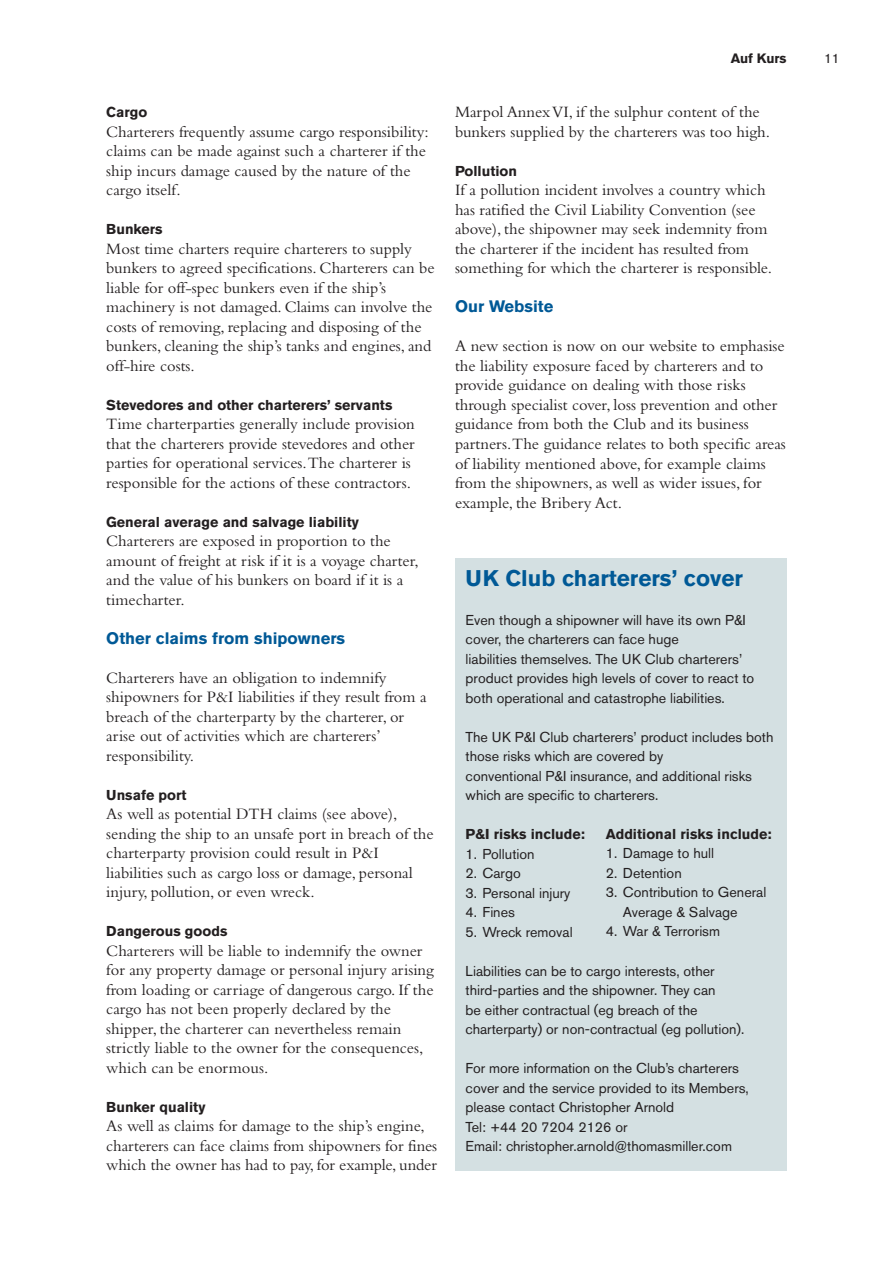
<style>
.page{position:relative;width:893px;height:1263px;background:#fff}
.page>*{position:absolute;margin:0;border:0;box-sizing:border-box;transform-origin:0 0}
.t1{font:700 22.5px "Akzidenz Grotesk BE";color:#005996}
.t2{font:16.5px/19.5px "Bembo";color:#231f20}
.t3{font:700 16.5px "Akzidenz Grotesk BE";color:#005996}
.t4{font:14.25px/19.5px "Akzidenz Grotesk BE";color:#231f20}
.t5{font:700 14.25px "Akzidenz Grotesk BE";color:#231f20}
.t6{font:700 13.5px "Akzidenz Grotesk BE";color:#231f20}
.t7{font:13.5px "Akzidenz Grotesk BE";color:#231f20}
</style>
<div class="page">
<div style="left:455px;top:558px;width:332px;height:613px;background:#d4e0e2"></div>
<p class="t5" style="left:106px;top:104px;width:43px">Cargo</p>
<p class="t2" style="left:106px;top:121px;width:324px">Charterers frequently assume cargo responsibility: claims can be made against such a charterer if the ship incurs damage caused by the nature of the cargo itself.</p>
<p class="t5" style="left:106px;top:221px;width:58px">Bunkers</p>
<p class="t2" style="left:106px;top:238px;width:330px">Most time charters require charterers to supply bunkers to agreed specifications. Charterers can be liable for off-spec bunkers even if the ship’s machinery is not damaged. Claims can involve the costs of removing, replacing and disposing of the bunkers, cleaning the ship’s tanks and engines, and off-hire costs.</p>
<p class="t5" style="left:106px;top:396px;width:288px">Stevedores and other charterers’ servants</p>
<p class="t2" style="left:106px;top:414px;width:310px">Time charterparties generally include provision that the charterers provide stevedores and other parties for operational services.The charterer is responsible for the actions of these contractors.</p>
<p class="t5" style="left:106px;top:513px;width:254px">General average and salvage liability</p>
<p class="t2" style="left:106px;top:531px;width:314px">Charterers are exposed in proportion to the amount of freight at risk if it is a voyage charter, and the value of his bunkers on board if it is a timecharter.</p>
<p class="t3" style="left:106px;top:628px;width:240px">Other claims from shipowners</p>
<p class="t2" style="left:106px;top:667px;width:322px">Charterers have an obligation to indemnify shipowners for P&amp;I liabilities if they result from a breach of the charterparty by the charterer, or arise out of activities which are charterers’ responsibility.</p>
<p class="t5" style="left:106px;top:786px;width:82px">Unsafe port</p>
<p class="t2" style="left:106px;top:804px;width:329px">As well as potential DTH claims (see above), sending the ship to an unsafe port in breach of the charterparty provision could result in P&amp;I liabilities such as cargo loss or damage, personal injury, pollution, or even wreck.</p>
<p class="t5" style="left:106px;top:923px;width:123px">Dangerous goods</p>
<p class="t2" style="left:106px;top:940px;width:329px">Charterers will be liable to indemnify the owner for any property damage or personal injury arising from loading or carriage of dangerous cargo. If the cargo has not been properly declared by the shipper, the charterer can nevertheless remain strictly liable to the owner for the consequences, which can be enormous.</p>
<p class="t5" style="left:106px;top:1098px;width:101px">Bunker quality</p>
<p class="t2" style="left:106px;top:1116px;width:332px">As well as claims for damage to the ship’s engine, charterers can face claims from shipowners for fines which the owner has had to pay, for example, under</p>
<p class="t6" style="left:731px;top:51px;width:57px">Auf Kurs</p>
<p class="t7" style="left:824px;top:51px;width:17px">11</p>
<p class="t2" style="left:455px;top:102px;width:316px">Marpol Annex VI, if the sulphur content of the bunkers supplied by the charterers was too high.</p>
<p class="t5" style="left:455px;top:163px;width:64px">Pollution</p>
<p class="t2" style="left:455px;top:180px;width:318px">If a pollution incident involves a country which has ratified the Civil Liability Convention (see above), the shipowner may seek indemnity from the charterer if the incident has resulted from something for which the charterer is responsible.</p>
<p class="t3" style="left:455px;top:297px;width:100px">Our Website</p>
<p class="t2" style="left:455px;top:336px;width:332px">A new section is now on our website to emphasise the liability exposure faced by charterers and to provide guidance on dealing with those risks through specialist cover, loss prevention and other guidance from both the Club and its business partners.The guidance relates to both specific areas of liability mentioned above, for example claims from the shipowners, as well as wider issues, for example, the Bribery Act.</p>
<h1 class="t1" style="left:466px;top:565px;width:279px">UK Club charterers’ cover</h1>
<p class="t4" style="left:466px;top:610px;width:290px">Even though a shipowner will have its own P&amp;I cover, the charterers can face huge<br>liabilities themselves. The UK Club charterers’ product provides high levels of cover to react to both operational and catastrophe liabilities.</p>
<p class="t4" style="left:466px;top:727px;width:309px">The UK P&amp;I Club charterers’ product includes both those risks which are covered by<br>conventional P&amp;I insurance, and additional risks which are specific to charterers.</p>
<p class="t5" style="left:466px;top:826px;width:121px">P&amp;I risks include:</p>
<p class="t4" style="left:466px;top:844px;width:70px">1. Pollution</p>
<p class="t4" style="left:466px;top:863px;width:57px">2. Cargo</p>
<p class="t4" style="left:466px;top:883px;width:106px">3. Personal injury</p>
<p class="t4" style="left:466px;top:902px;width:51px">4. Fines</p>
<p class="t4" style="left:466px;top:922px;width:108px">5. Wreck removal</p>
<p class="t4" style="left:466px;top:961px;width:280px">Liabilities can be to cargo interests, other third-parties and the shipowner. They can<br>be either contractual (eg breach of the charterparty) or non-contractual (eg pollution).</p>
<p class="t4" style="left:466px;top:1058px;width:285px">For more information on the Club’s charterers cover and the service provided to its Members, please contact Christopher Arnold<br>Tel: +44 20 7204 2126 or<br>Email: christopher.arnold@thomasmiller.com</p>
<p class="t5" style="left:606px;top:826px;width:167px">Additional risks include:</p>
<p class="t4" style="left:606px;top:843px;width:110px">1. Damage to hull</p>
<p class="t4" style="left:606px;top:863px;width:77px">2. Detention</p>
<p class="t4" style="left:623px;top:882px;width:145px;text-indent:-17px">3. Contribution to General<br>Average &amp; Salvage</p>
<p class="t4" style="left:606px;top:921px;width:116px">4. War &amp; Terrorism</p>
</div>
